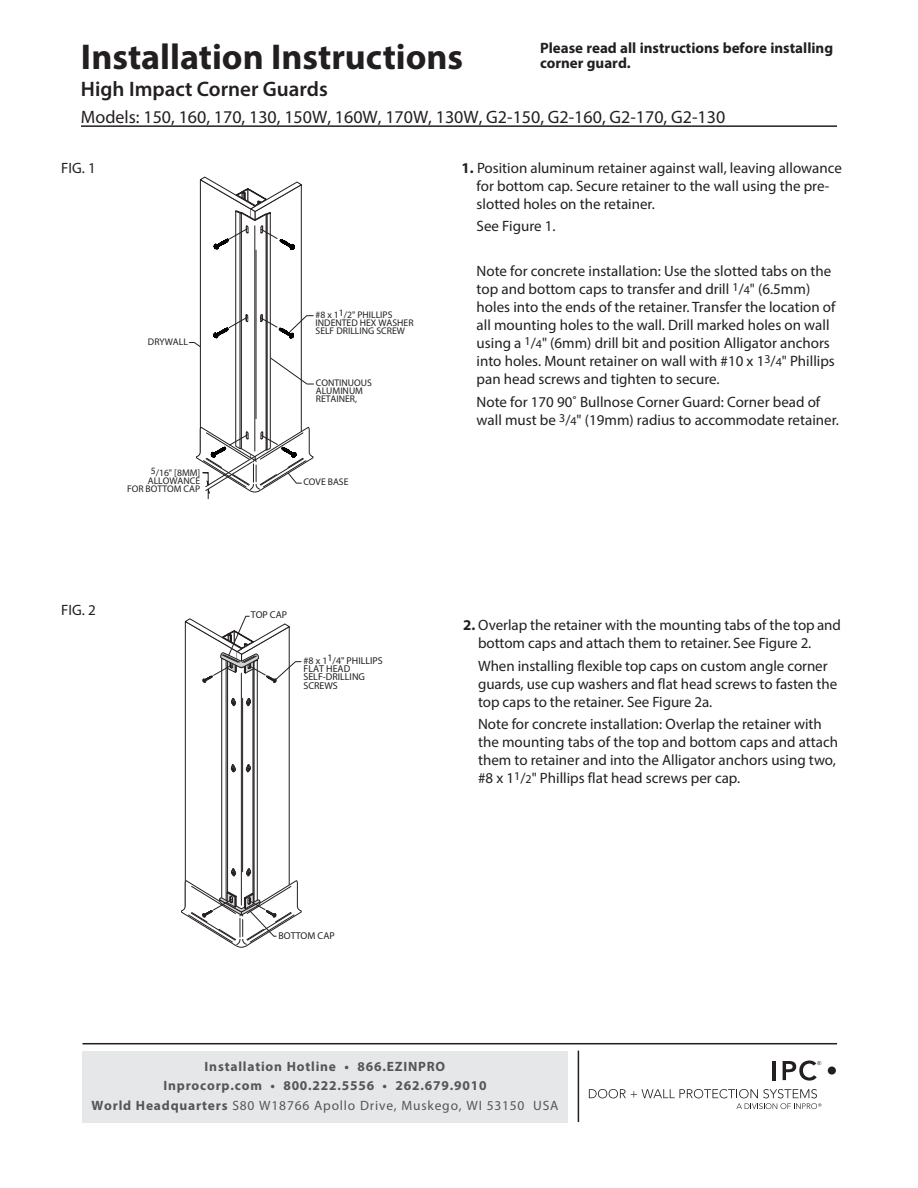
<style>
.page{position:relative;width:918px;height:1188px;background:#fff}
.page>*{position:absolute;margin:0;border:0;box-sizing:border-box;transform-origin:0 0}
.t1{font:700 36px "Myriad Pro";color:#231f20}
.t2{font:600 21px "Myriad Pro";color:#231f20}
.t3{font:18px "Myriad Pro";color:#231f20}
.body_text{font:15px/18px "Myriad Pro";color:#231f20}
.t4{font:700 15px "Myriad Pro";color:#231f20}
.Figures{font:15px "Myriad Pro";color:#231f20}
.t5{font:700 13.5px/19.5px "Myriad Pro";letter-spacing:.06em;color:#555659;text-align:center}
.t6{font:9.9px/8.2px "Myriad Pro";color:#231f20}
.t7{font:9.6px/8.1px "Myriad Pro";color:#231f20}
.s1{font-weight:700}
.s2{font-size:12px}
.s3{font-weight:400}
</style>
<div class="page">
<hr style="left:81px;top:125px;width:756px;height:2px;background:#231f20">
<hr style="left:82px;top:1043px;width:755px;height:1px;background:#231f20">
<svg style="left:589px;top:1089px;width:232px;height:20px"></svg>
<hr style="left:773px;top:1061px;width:3px;height:19px;background:#231f20">
<div style="left:828px;top:1067px;width:8px;height:8px;background:#231f20;border-radius:50%"></div>
<svg style="left:783px;top:1061px;width:38px;height:20px"></svg>
<hr style="left:578px;top:1051px;width:1px;height:71px;background:#231f20">
<div style="left:82px;top:1051px;width:486px;height:71px;background:#e6e7e9"></div>
<svg style="left:189px;top:177px;width:125px;height:322px"></svg>
<svg style="left:181px;top:616px;width:121px;height:331px"></svg>
<h1 class="t1" style="left:81px;top:33px;width:384px">Installation Instructions</h1>
<p class="t4" style="left:540px;top:38px;width:295px">Please read all instructions before installing</p>
<p class="t4" style="left:540px;top:53px;width:92px">corner guard.</p>
<h2 class="t2" style="left:81px;top:75px;width:248px">High Impact Corner Guards</h2>
<p class="t3" style="left:81px;top:105px;width:646px">Models: 150, 160, 170, 130, 150W, 160W, 170W, 130W, G2-150, G2-160, G2-170, G2-130</p>
<p class="Figures" style="left:61px;top:158px;width:36px">FIG. 1</p>
<p class="t7" style="left:148px;top:338px;width:42px">DRYWALL</p>
<p class="t7" style="left:127px;top:469px;width:75px;text-align:right">5/16" [8MM]<br>ALLOWANCE<br>FOR BOTTOM CAP</p>
<p class="Figures" style="left:61px;top:601px;width:36px">FIG. 2</p>
<p class="t7" style="left:316px;top:311px;width:100px">#8 x 11/2" PHILLIPS<br>INDENTED HEX WASHER<br>SELF DRILLING SCREW</p>
<p class="t7" style="left:316px;top:379px;width:58px">CONTINUOUS<br>ALUMINUM<br>RETAINER,</p>
<p class="t7" style="left:303px;top:478px;width:47px">COVE BASE</p>
<p class="body_text" style="left:477px;top:158px;width:367px;text-indent:-15px"><span class="s1">1.</span> Position aluminum retainer against wall, leaving allowance for bottom cap. Secure retainer to the wall using the pre&shy;slotted holes on the retainer.</p>
<p class="body_text" style="left:477px;top:217px;width:81px">See Figure 1.</p>
<p class="body_text" style="left:477px;top:262px;width:360px">Note for concrete installation: Use the slotted tabs on the top and bottom caps to transfer and drill <sup>1</sup>/<span class="s2">4</span>" (6.5mm) holes into the ends of the retainer. Transfer the location of all mounting holes to the wall. Drill marked holes on wall using a <sup>1</sup>/<span class="s2">4</span>" (6mm) drill bit and position Alligator anchors into holes. Mount retainer on wall with #10 x 1<sup>3</sup>/<span class="s2">4</span>" Phillips pan head screws and tighten to secure.</p>
<p class="body_text" style="left:477px;top:392px;width:364px">Note for 170 90˚ Bullnose Corner Guard: Corner bead of wall must be <sup>3</sup>/<span class="s2">4</span>" (19mm) radius to accommodate retainer.</p>
<p class="t6" style="left:251px;top:611px;width:38px">TOP CAP</p>
<p class="t6" style="left:304px;top:656px;width:81px">#8 x 11/4" PHILLIPS<br>FLAT HEAD<br>SELF-DRILLING<br>SCREWS</p>
<p class="body_text" style="left:478px;top:616px;width:364px;text-indent:-15px"><span class="s1">2.</span> Overlap the retainer with the mounting tabs of the top and bottom caps and attach them to retainer. See Figure 2.</p>
<p class="body_text" style="left:478px;top:657px;width:361px">When installing flexible top caps on custom angle corner guards, use cup washers and flat head screws to fasten the top caps to the retainer. See Figure 2a.</p>
<p class="body_text" style="left:478px;top:715px;width:361px">Note for concrete installation: Overlap the retainer with the mounting tabs of the top and bottom caps and attach them to retainer and into the Alligator anchors using two, #8 x 1<sup>1</sup>/<span class="s2">2</span>" Phillips flat head screws per cap.</p>
<p class="t6" style="left:279px;top:931px;width:58px">BOTTOM CAP</p>
<p class="t5" style="left:91px;top:1056px;width:469px">Installation Hotline • 866.EZINPRO<br>Inprocorp.com • 800.222.5556 • 262.679.9010<br>World Headquarters <span class="s3">S80 W18766 Apollo Drive, Muskego, WI 53150 USA</span></p>
</div>
